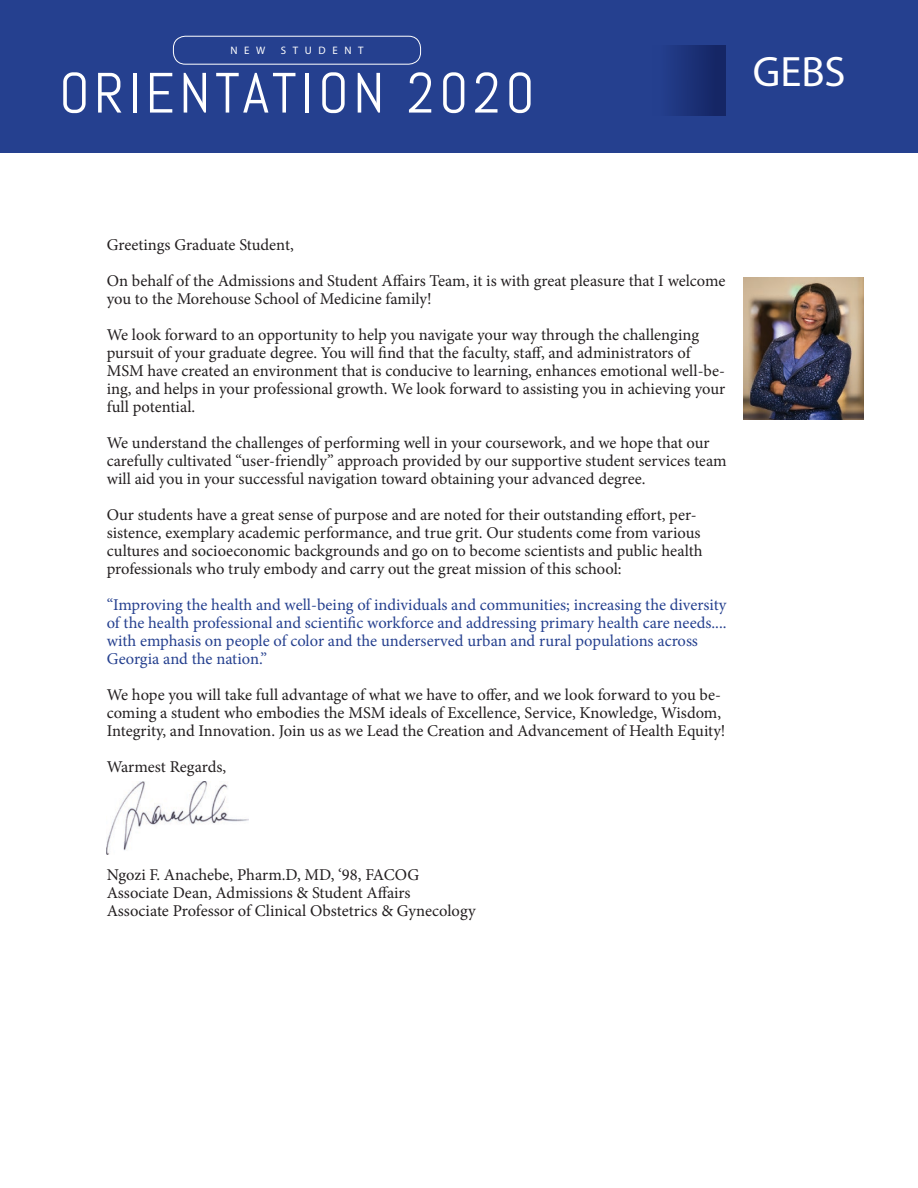
<style>
.page{position:relative;width:918px;height:1188px;background:#fff}
.page>*{position:absolute;margin:0;border:0;box-sizing:border-box;transform-origin:0 0}
.t1{font:56.7px "Abel";letter-spacing:.08em;color:#fff}
.t2{font:42.75px "Myriad Pro";color:#fff}
.t3{font:16.5px/18px "Minion Pro";letter-spacing:-.005em;color:#231f20}
.t4{font:16.5px/18px "Minion Pro";color:#25408f}
.t5{font:10.8px "Myriad Pro";letter-spacing:.61em;color:#fff}
</style>
<div class="page">
<div style="left:0;top:0;width:918px;height:153px;background:#25408f"></div>
<div style="left:173px;top:36px;width:248px;height:28px;border:1px solid #fff;border-radius:12px"></div>
<img style="left:744px;top:277px;width:120px;height:143px">
<img style="left:107px;top:781px;width:141px;height:74px">
<div style="left:652px;top:45px;width:74px;height:71px;background:linear-gradient(to right,#254191,#132361)"></div>
<p class="t5" style="left:230px;top:44px;width:37px">NEW</p>
<p class="t5" style="left:281px;top:44px;width:84px">STUDENT</p>
<p class="t1" style="left:59px;top:57px;width:477px">ORIENTATION 2020</p>
<p class="t2" style="left:753px;top:45px;width:94px">GEBS</p>
<p class="t3" style="left:107px;top:236px;width:189px">Greetings Graduate Student,</p>
<p class="t3" style="left:107px;top:272px;width:620px">On behalf of the Admissions and Student Affairs Team, it is with great pleasure that I welcome you to the Morehouse School of Medicine family!</p>
<p class="t3" style="left:107px;top:326px;width:620px">We look forward to an opportunity to help you navigate your way through the challenging pursuit of your graduate degree. You will find that the faculty, staff, and administrators of MSM have created an environment that is conducive to learning, enhances emotional well-be&shy;ing, and helps in your professional growth. We look forward to assisting you in achieving your full potential.</p>
<p class="t3" style="left:107px;top:434px;width:621px">We understand the challenges of performing well in your coursework, and we hope that our carefully cultivated “user-friendly” approach provided by our supportive student services team will aid you in your successful navigation toward obtaining your advanced degree.</p>
<p class="t3" style="left:107px;top:506px;width:597px">Our students have a great sense of purpose and are noted for their outstanding effort, per&shy;sistence, exemplary academic performance, and true grit. Our students come from various cultures and socioeconomic backgrounds and go on to become scientists and public health professionals who truly embody and carry out the great mission of this school:</p>
<p class="t4" style="left:107px;top:596px;width:621px">“Improving the health and well-being of individuals and communities; increasing the diversity of the health professional and scientific workforce and addressing primary health care needs.... with emphasis on people of color and the underserved urban and rural populations across Georgia and the nation.”</p>
<p class="t3" style="left:107px;top:686px;width:620px">We hope you will take full advantage of what we have to offer, and we look forward to you be&shy;coming a student who embodies the MSM ideals of Excellence, Service, Knowledge, Wisdom,<br>Integrity, and Innovation. Join us as we Lead the Creation and Advancement of Health Equity!</p>
<p class="t3" style="left:107px;top:758px;width:121px">Warmest Regards,</p>
<p class="t3" style="left:107px;top:866px;width:314px">Ngozi F. Anachebe, Pharm.D, MD, ‘98, FACOG</p>
<p class="t3" style="left:107px;top:884px;width:305px">Associate Dean, Admissions &amp; Student Affairs</p>
<p class="t3" style="left:107px;top:902px;width:370px">Associate Professor of Clinical Obstetrics &amp; Gynecology</p>
</div>
